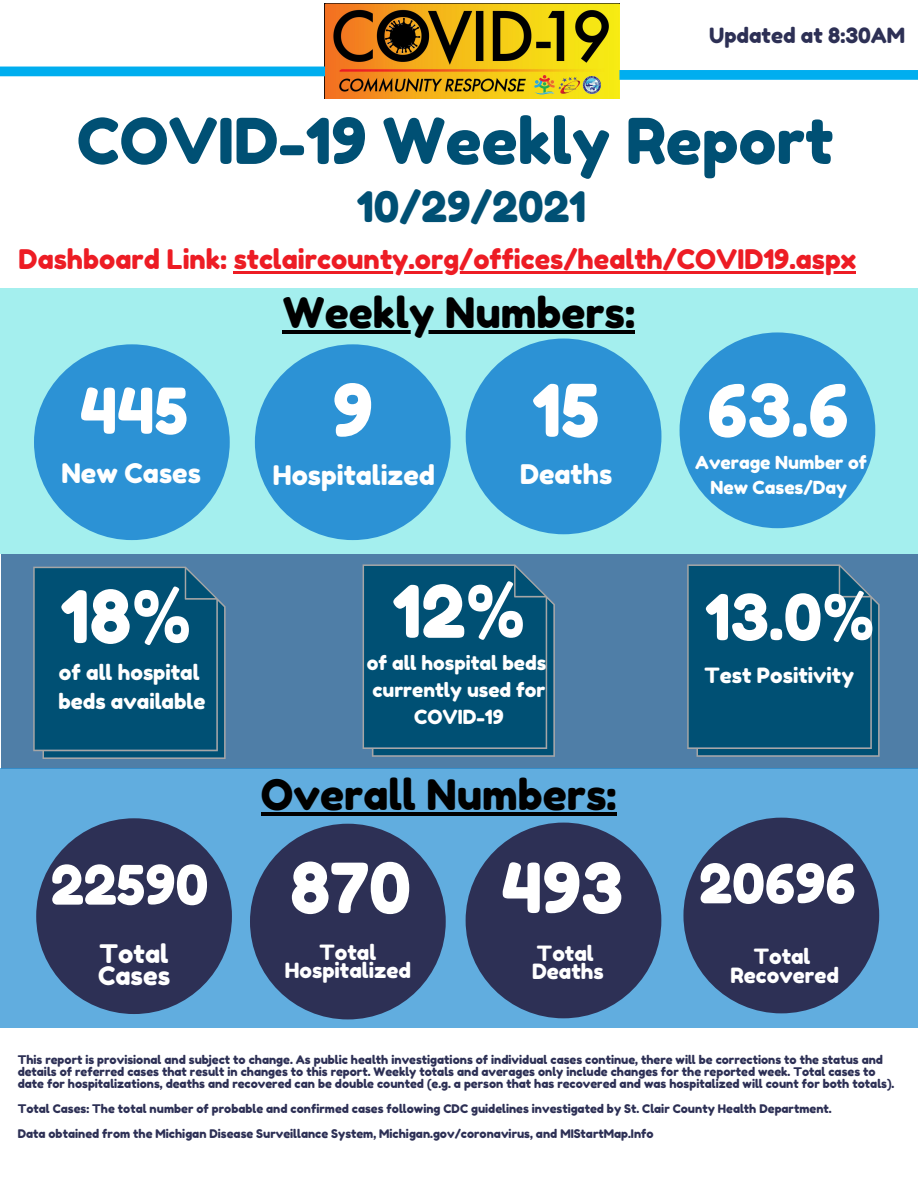
<style>
.page{position:relative;width:918px;height:1188px;background:#fff}
.page>*{position:absolute;margin:0;border:0;box-sizing:border-box;transform-origin:0 0}
.t1{font:72px "Fredoka One";color:#fff}
.t2{font:63px "Fredoka One";color:#005074}
.t3{font:63px "Fredoka One";color:#fff}
.t4{font:54px "Fredoka One";color:#fff}
.t5{font:42px "Fredoka One";color:#000}
.t6{font:42px "Fredoka One";color:#005074}
.t7{font:27px "Fredoka One";color:#ed1c24}
.t8{font:27px "Fredoka One";color:#fff}
.t9{font:25.5px/22.4px "Fredoka One";color:#fff}
.t10{font:21px/18.5px "Fredoka One";color:#fff}
.t11{font:21px "Fredoka One";color:#2d3055}
.t12{font:19.5px/27px "Fredoka One";color:#fff;text-align:center}
.t13{font:18px/24.8px "Fredoka One";color:#fff;text-align:center}
.t14{font:11.85px/12.5px "Fredoka One";color:#2d3055}
.s1{font-size:69px}
</style>
<div class="page">
<img style="left:325px;top:3px;width:295px;height:96px">
<div style="left:1px;top:554px;width:917px;height:214px;background:#4f7ea7"></div>
<div style="left:0;top:288px;width:918px;height:266px;background:#a4efee"></div>
<div style="left:466px;top:339px;width:195px;height:195px;background:#2c92d5;border-radius:50%"></div>
<div style="left:0;top:768px;width:918px;height:260px;background:#61addf"></div>
<div style="left:255px;top:344px;width:196px;height:196px;background:#2c92d5;border-radius:50%"></div>
<div style="left:34px;top:344px;width:196px;height:196px;background:#2c92d5;border-radius:50%"></div>
<hr style="left:283px;top:330px;width:352px;height:4px;background:#000">
<div style="left:36px;top:818px;width:196px;height:196px;background:#2d3055;border-radius:50%"></div>
<div style="left:250px;top:824px;width:196px;height:195px;background:#2d3055;border-radius:50%"></div>
<div style="left:466px;top:823px;width:195px;height:195px;background:#2d3055;border-radius:50%"></div>
<div style="left:683px;top:818px;width:196px;height:195px;background:#2d3055;border-radius:50%"></div>
<div style="left:680px;top:332px;width:195px;height:196px;background:#2c92d5;border-radius:50%"></div>
<svg style="left:33px;top:567px;width:193px;height:192px;background:#095577"></svg>
<hr style="left:261px;top:812px;width:356px;height:4px;background:#000">
<svg style="left:363px;top:564px;width:192px;height:193px;background:#0a5578"></svg>
<svg style="left:687px;top:564px;width:193px;height:193px;background:#0a5577"></svg>
<svg style="left:619px;top:70px;width:299px;height:10px;background:#06afee"></svg>
<hr style="left:234px;top:271px;width:622px;height:2px;background:#ed1c24">
<div style="left:0;top:67px;width:325px;height:9px;background:#00aeef"></div>
<h3 class="t11" style="left:709px;top:22px;width:198px">Updated at 8:30AM</h3>
<h2 class="t2" style="left:77px;top:103px;width:758px">COVID-19 Weekly Report</h2>
<h3 class="t6" style="left:357px;top:181px;width:231px">10/29/2021</h3>
<h3 class="t7" style="left:19px;top:243px;width:839px">Dashboard Link: stclaircounty.org/offices/health/COVID19.aspx</h3>
<h2 class="t3" style="left:80px;top:373px;width:109px">445</h2>
<h3 class="t8" style="left:61px;top:457px;width:141px">New Cases</h3>
<h3 class="t5" style="left:283px;top:287px;width:354px">Weekly Numbers:</h3>
<h1 class="t1" style="left:333px;top:367px;width:42px">9</h1>
<h3 class="t8" style="left:273px;top:459px;width:164px">Hospitalized</h3>
<h1 class="t1" style="left:532px;top:367px;width:69px">15</h1>
<h3 class="t8" style="left:520px;top:458px;width:94px">Deaths</h3>
<h1 class="t1" style="left:60px;top:573px;width:133px">18%</h1>
<h1 class="t1" style="left:392px;top:568px;width:135px">12%</h1>
<h3 class="t12" style="left:367px;top:649px;width:181px">of all hospital beds currently used for<br>COVID-19</h3>
<h3 class="t10" style="left:58px;top:657px;width:149px;line-height:29.2px">of all hospital beds available</h3>
<h3 class="t5" style="left:261px;top:769px;width:357px">Overall Numbers:</h3>
<h1 class="t1" style="left:707px;top:367px;width:143px">63.6</h1>
<h3 class="t13" style="left:695px;top:450px;width:173px">Average Number of<br>New Cases/Day</h3>
<h2 class="t3" style="left:705px;top:579px;width:171px">13.0%</h2>
<h3 class="t10" style="left:705px;top:666px;width:151px">Test Positivity</h3>
<h3 class="t4" style="left:51px;top:852px;width:362px">22590 <span class="s1">870</span></h3>
<h3 class="t4" style="left:502px;top:851px;width:356px"><span class="s1">493</span> 20696</h3>
<h3 class="t9" style="left:98px;top:942px;width:74px">Total<br>Cases</h3>
<h3 class="t10" style="left:285px;top:943px;width:128px;text-align:center">Total<br>Hospitalized</h3>
<h3 class="t10" style="left:532px;top:944px;width:73px">Total<br>Deaths</h3>
<h3 class="t10" style="left:731px;top:947px;width:110px;text-align:center">Total<br>Recovered</h3>
<p class="t14" style="left:18px;top:1053px;width:878px">This report is provisional and subject to change. As public health investigations of individual cases continue, there will be corrections to the status and details of referred cases that result in changes to this report. Weekly totals and averages only include changes for the reported week. Total cases to date for hospitalizations, deaths and recovered can be double counted (e.g. a person that has recovered and was hospitalized will count for both totals).</p>
<p class="t14" style="left:18px;top:1097px;width:816px;line-height:24.9px">Total Cases: The total number of probable and confirmed cases following CDC guidelines investigated by St. Clair County Health Department.<br>Data obtained from the Michigan Disease Surveillance System, Michigan.gov/coronavirus, and MIStartMap.Info</p>
</div>
